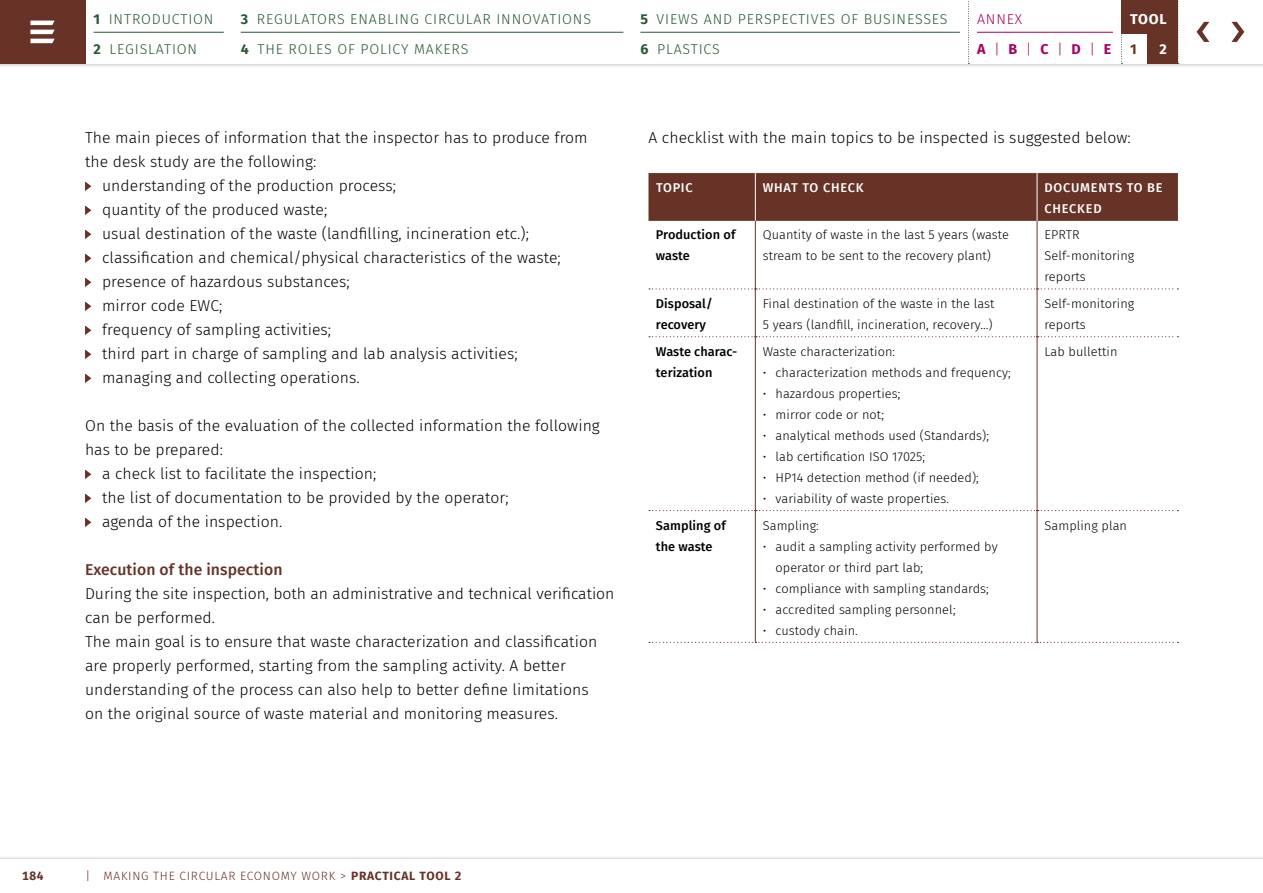
<style>
.page{position:relative;width:1263px;height:893px;background:#fff}
.page>*{position:absolute;margin:0;border:0;box-sizing:border-box;transform-origin:0 0}
.t1{font:300 15.75px/24px "Fira Sans";letter-spacing:.005em;color:#000}
.t2{font:500 15.75px "Fira Sans";letter-spacing:.005em;color:#673327}
.t3{font:300 14.25px/30px "Fira Sans";letter-spacing:.06em;color:#275937}
.t4{font:300 14.25px/30px "Fira Sans";letter-spacing:.06em;color:#a90061}
.t5{font:700 14.25px/30px "Fira Sans";color:#fff}
.t6{font:300 12.75px/21px "Fira Sans";letter-spacing:.005em;color:#000}
.t7{font:500 12.75px/21px "Fira Sans";letter-spacing:.005em;color:#000}
.t8{font:500 12.75px/21px "Fira Sans";letter-spacing:.06em;color:#fff}
.t9{font:300 12px "Fira Sans";letter-spacing:.06em;color:#673327}
.t10{font:700 12px "Fira Sans";color:#673327}
.s1{font-weight:700}
.s2{color:#673327}
.s3{font-weight:300;color:#673327}
</style>
<div class="page">
<div style="left:648px;top:173px;width:530px;height:48px;background:#673327"></div>
<svg style="left:649px;top:288px;width:529px;height:1px"></svg>
<svg style="left:649px;top:336px;width:529px;height:1px"></svg>
<svg style="left:649px;top:510px;width:529px;height:1px"></svg>
<svg style="left:649px;top:642px;width:529px;height:1px"></svg>
<hr style="left:755px;top:221px;width:1px;height:68px;background:#673327">
<hr style="left:1037px;top:221px;width:1px;height:68px;background:#673327">
<hr style="left:755px;top:289px;width:1px;height:48px;background:#673327">
<hr style="left:1037px;top:289px;width:1px;height:48px;background:#673327">
<hr style="left:755px;top:337px;width:1px;height:174px;background:#673327">
<hr style="left:1037px;top:337px;width:1px;height:174px;background:#673327">
<hr style="left:755px;top:511px;width:1px;height:131px;background:#673327">
<hr style="left:1037px;top:511px;width:1px;height:131px;background:#673327">
<hr style="left:755px;top:173px;width:1px;height:48px;background:#fff">
<hr style="left:1037px;top:173px;width:1px;height:48px;background:#fff">
<svg style="left:85px;top:181px;width:6px;height:10px"></svg>
<svg style="left:85px;top:205px;width:6px;height:10px"></svg>
<svg style="left:85px;top:229px;width:6px;height:10px"></svg>
<svg style="left:85px;top:253px;width:6px;height:10px"></svg>
<svg style="left:85px;top:277px;width:6px;height:10px"></svg>
<svg style="left:85px;top:301px;width:6px;height:10px"></svg>
<svg style="left:85px;top:325px;width:6px;height:10px"></svg>
<svg style="left:85px;top:349px;width:6px;height:10px"></svg>
<svg style="left:85px;top:373px;width:6px;height:10px"></svg>
<svg style="left:85px;top:469px;width:6px;height:10px"></svg>
<svg style="left:85px;top:493px;width:6px;height:10px"></svg>
<svg style="left:85px;top:517px;width:6px;height:10px"></svg>
<div style="left:0;top:0;width:1263px;height:68px;background:#000;opacity:.3"></div>
<div style="left:0;top:0;width:1263px;height:64px;background:#fff"></div>
<div style="left:0;top:855px;width:1263px;height:38px;background:#000;opacity:.3"></div>
<div style="left:0;top:859px;width:1263px;height:34px;background:#fff"></div>
<hr style="left:241px;top:32px;width:382px;height:1px;background:#275937">
<hr style="left:640px;top:32px;width:320px;height:1px;background:#275937">
<svg style="left:1178px;top:1px;width:1px;height:63px"></svg>
<svg style="left:1121px;top:33px;width:1px;height:31px"></svg>
<svg style="left:968px;top:1px;width:1px;height:63px"></svg>
<hr style="left:94px;top:32px;width:130px;height:1px;background:#275937">
<hr style="left:977px;top:32px;width:136px;height:1px;background:#a90061">
<div style="left:1121px;top:0;width:57px;height:33px;background:#673327"></div>
<svg style="left:1231px;top:22px;width:13px;height:20px"></svg>
<svg style="left:1196px;top:22px;width:13px;height:20px"></svg>
<div style="left:0;top:0;width:85px;height:64px;background:#673327"></div>
<svg style="left:30px;top:21px;width:25px;height:22px"></svg>
<div style="left:1148px;top:32px;width:30px;height:32px;background:#673327"></div>
<p class="t3" style="left:241px;top:4px;width:352px"><span class="s1">3</span> REGULATORS ENABLING CIRCULAR INNOVATIONS<br><span class="s1">4</span> THE ROLES OF POLICY MAKERS</p>
<p class="t3" style="left:640px;top:4px;width:309px"><span class="s1">5</span> VIEWS AND PERSPECTIVES OF BUSINESSES<br><span class="s1">6</span> PLASTICS</p>
<p class="t3" style="left:94px;top:4px;width:121px"><span class="s1">1</span> INTRODUCTION<br><span class="s1">2</span> LEGISLATION</p>
<p class="t4" style="left:977px;top:4px;width:136px">ANNEX<br><span class="s1">A</span>|<span class="s1">B</span>|<span class="s1">C</span>|<span class="s1">D</span>|<span class="s1">E</span></p>
<p class="t5" style="left:1130px;top:3px;width:38px">TOOL<br><span class="s2">1</span><span class="s3">|</span>2</p>
<p class="t1" style="left:85px;top:125px;width:504px">The main pieces of information that the inspector has to produce from</p>
<p class="t1" style="left:85px;top:149px;width:233px">the desk study are the following:</p>
<p class="t1" style="left:102px;top:173px;width:295px">understanding of the production process;</p>
<p class="t1" style="left:102px;top:197px;width:227px">quantity of the produced waste;</p>
<p class="t1" style="left:102px;top:221px;width:428px">usual destination of the waste (landfilling, incineration etc.);</p>
<p class="t1" style="left:102px;top:245px;width:460px">classification and chemical/physical characteristics of the waste;</p>
<p class="t1" style="left:102px;top:269px;width:249px">presence of hazardous substances;</p>
<p class="t1" style="left:102px;top:293px;width:122px">mirror code EWC;</p>
<p class="t1" style="left:102px;top:317px;width:231px">frequency of sampling activities;</p>
<p class="t1" style="left:102px;top:341px;width:417px">third part in charge of sampling and lab analysis activities;</p>
<p class="t1" style="left:102px;top:365px;width:259px">managing and collecting operations.</p>
<p class="t1" style="left:85px;top:413px;width:516px">On the basis of the evaluation of the collected information the following</p>
<p class="t1" style="left:85px;top:437px;width:139px">has to be prepared:</p>
<p class="t1" style="left:102px;top:461px;width:276px">a check list to facilitate the inspection;</p>
<p class="t1" style="left:102px;top:485px;width:408px">the list of documentation to be provided by the operator;</p>
<p class="t1" style="left:102px;top:509px;width:182px">agenda of the inspection.</p>
<p class="t2" style="left:85px;top:557px;width:199px">Execution of the inspection</p>
<p class="t1" style="left:85px;top:581px;width:531px">During the site inspection, both an administrative and technical verification can be performed.<br>The main goal is to ensure that waste characterization and classification are properly performed, starting from the sampling activity. A better understanding of the process can also help to better define limitations<br>on the original source of waste material and monitoring measures.</p>
<p class="t1" style="left:648px;top:125px;width:484px">A checklist with the main topics to be inspected is suggested below:</p>
<p class="t8" style="left:656px;top:177px;width:38px">TOPIC</p>
<p class="t8" style="left:763px;top:177px;width:102px">WHAT TO CHECK</p>
<p class="t8" style="left:1044px;top:177px;width:120px">DOCUMENTS TO BE<br>CHECKED</p>
<p class="t7" style="left:656px;top:224px;width:81px">Production of waste</p>
<p class="t6" style="left:763px;top:224px;width:248px">Quantity of waste in the last 5 years (waste stream to be sent to the recovery plant)</p>
<p class="t6" style="left:1044px;top:224px;width:91px">EPRTR<br>Self-monitoring reports</p>
<p class="t7" style="left:656px;top:293px;width:58px">Disposal/ recovery</p>
<p class="t6" style="left:763px;top:293px;width:233px">Final destination of the waste in the last<br>5 years (landfill, incineration, recovery…)</p>
<p class="t6" style="left:1044px;top:293px;width:91px">Self-monitoring reports</p>
<p class="t7" style="left:656px;top:340px;width:83px">Waste charac&shy;terization</p>
<p class="t6" style="left:763px;top:341px;width:134px">Waste characterization:</p>
<p class="t6" style="left:1044px;top:341px;width:74px">Lab bullettin</p>
<p class="t6" style="left:763px;top:362px;width:249px">• characterization methods and frequency;</p>
<p class="t6" style="left:763px;top:383px;width:139px">• hazardous properties;</p>
<p class="t6" style="left:763px;top:404px;width:123px">• mirror code or not;</p>
<p class="t6" style="left:763px;top:425px;width:228px">• analytical methods used (Standards);</p>
<p class="t6" style="left:763px;top:446px;width:164px">• lab certification ISO 17025;</p>
<p class="t6" style="left:763px;top:467px;width:217px">• HP14 detection method (if needed);</p>
<p class="t6" style="left:763px;top:488px;width:188px">• variability of waste properties.</p>
<p class="t7" style="left:656px;top:514px;width:71px">Sampling of the waste</p>
<p class="t6" style="left:763px;top:515px;width:58px">Sampling:</p>
<p class="t6" style="left:775px;top:536px;width:224px;text-indent:-13px">• audit a sampling activity performed by operator or third part lab;</p>
<p class="t6" style="left:763px;top:578px;width:227px">• compliance with sampling standards;</p>
<p class="t6" style="left:763px;top:599px;width:194px">• accredited sampling personnel;</p>
<p class="t6" style="left:763px;top:620px;width:96px">• custody chain.</p>
<p class="t6" style="left:1044px;top:515px;width:84px">Sampling plan</p>
<p class="t10" style="left:22px;top:866px;width:23px">184</p>
<p class="t9" style="left:85px;top:867px;width:377px">| MAKING THE CIRCULAR ECONOMY WORK &gt; <span class="s1">PRACTICAL TOOL 2</span></p>
</div>
